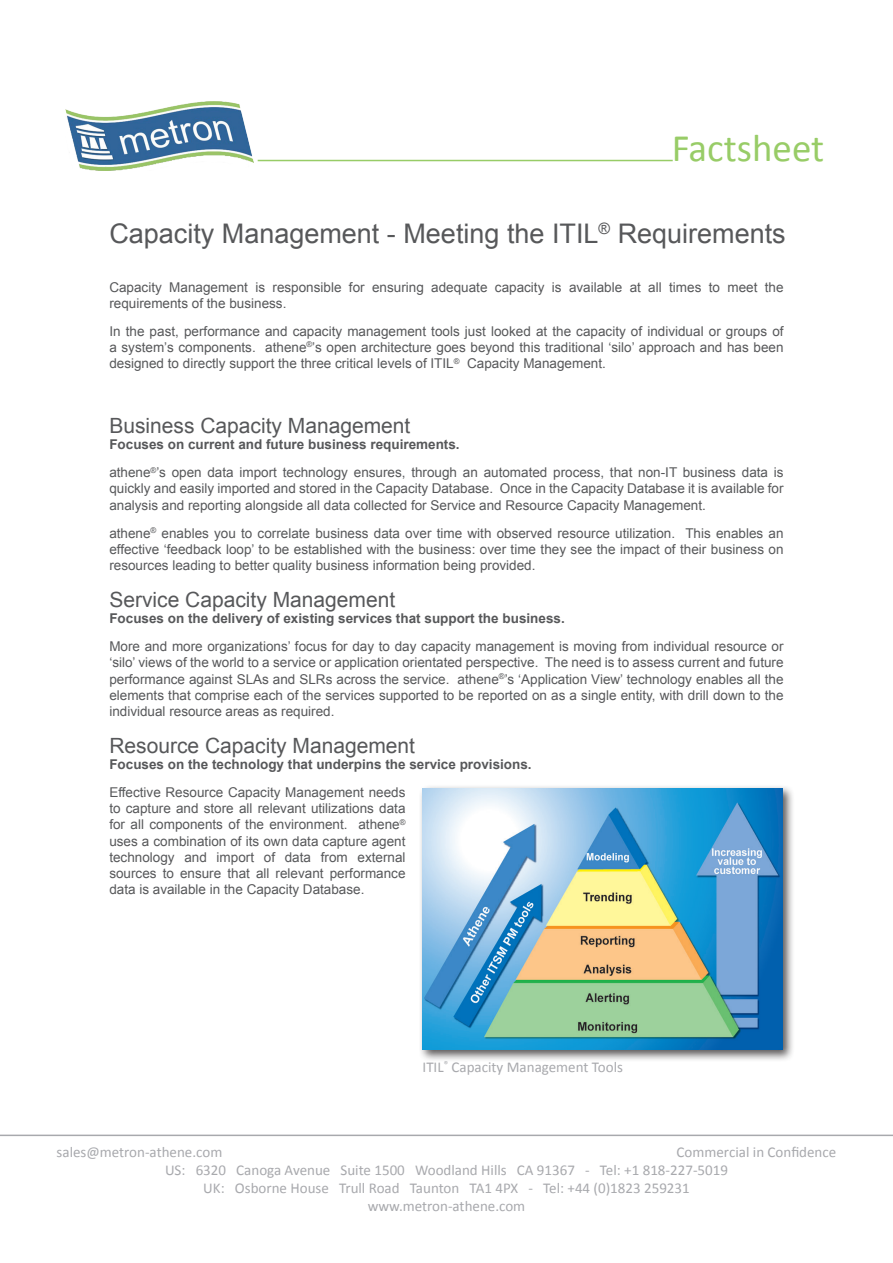
<style>
.page{position:relative;width:893px;height:1263px;background:#fff}
.page>*{position:absolute;margin:0;border:0;box-sizing:border-box;transform-origin:0 0}
.t1{font:39px "Calibri";color:#98cc67}
.t2{font:27px "Arial";color:#57585a}
.t3{font:21px "Arial";color:#57585a}
.t4{font:15px "Calibri";color:#a8a9ad}
.t5{font:13.5px/16.2px "Arial";color:#57585a;text-align:justify}
.t6{font:700 13.5px "Arial";color:#57585a}
.s1{font-weight:700}
</style>
<div class="page">
<hr style="left:0;top:1134px;width:893px;height:2px;background:#a8a9ad">
<hr style="left:258px;top:160px;width:415px;height:1px;background:#98cc67">
<img style="left:65px;top:102px;width:189px;height:69px">
<div style="left:419px;top:784px;width:375px;height:278px;background:#231f20;opacity:.75"></div>
<img style="left:423px;top:788px;width:359px;height:261px">
<h1 class="t1" style="left:672px;top:123px;width:154px">Factsheet</h1>
<h2 class="t2" style="left:109px;top:215px;width:678px">Capacity Management - Meeting the ITIL<sup>®</sup> Requirements</h2>
<p class="t5" style="left:109px;top:279px;width:676px">Capacity Management is responsible for ensuring adequate capacity is available at all times to meet the requirements of the business.</p>
<p class="t5" style="left:109px;top:323px;width:676px">In the past, performance and capacity management tools just looked at the capacity of individual or groups of a system’s components. athene<sup>®</sup>’s open architecture goes beyond this traditional ‘silo’ approach and has been designed to directly support the three critical levels of ITIL<sup>®</sup> Capacity Management.</p>
<h3 class="t3" style="left:109px;top:412px;width:303px">Business Capacity Management</h3>
<p class="t5" style="left:109px;top:431px;width:676px;line-height:27.9px"><span class="s1">Focuses on current and future business requirements.<br></span>athene<sup>®</sup>’s open data import technology ensures, through an automated process, that non-IT business data is</p>
<p class="t5" style="left:109px;top:481px;width:676px">quickly and easily imported and stored in the Capacity Database. Once in the Capacity Database it is available for analysis and reporting alongside all data collected for Service and Resource Capacity Management.</p>
<p class="t5" style="left:109px;top:525px;width:676px">athene<sup>®</sup> enables you to correlate business data over time with observed resource utilization. This enables an effective ‘feedback loop’ to be established with the business: over time they see the impact of their business on resources leading to better quality business information being provided.</p>
<h3 class="t3" style="left:109px;top:586px;width:287px">Service Capacity Management</h3>
<p class="t6" style="left:109px;top:609px;width:457px">Focuses on the delivery of existing services that support the business.</p>
<p class="t5" style="left:109px;top:638px;width:676px">More and more organizations’ focus for day to day capacity management is moving from individual resource or ‘silo’ views of the world to a service or application orientated perspective. The need is to assess current and future performance against SLAs and SLRs across the service. athene<sup>®</sup>’s ‘Application View’ technology enables all the elements that comprise each of the services supported to be reported on as a single entity, with drill down to the individual resource areas as required.</p>
<h3 class="t3" style="left:109px;top:732px;width:307px">Resource Capacity Management</h3>
<p class="t6" style="left:109px;top:755px;width:424px">Focuses on the technology that underpins the service provisions.</p>
<p class="t5" style="left:109px;top:784px;width:298px">Effective Resource Capacity Management needs to capture and store all relevant utilizations data for all components of the environment. athene<sup>® </sup>uses a combination of its own data capture agent technology and import of data from external sources to ensure that all relevant performance data is available in the Capacity Database.</p>
<p class="t4" style="left:423px;top:1058px;width:202px">ITIL<sup>®</sup> Capacity Management Tools</p>
<p class="t4" style="left:57px;top:1143px;width:167px">sales@metron-athene.com</p>
<p class="t4" style="left:677px;top:1143px;width:161px">Commercial in Confidence</p>
<p class="t4" style="left:165px;top:1161px;width:564px">US: 6320 Canoga Avenue Suite 1500 Woodland Hills CA 91367 - Tel: +1 818-227-5019</p>
<p class="t4" style="left:203px;top:1179px;width:488px">UK: Osborne House Trull Road Taunton TA1 4PX - Tel: +44 (0)1823 259231</p>
<p class="t4" style="left:368px;top:1197px;width:159px">www.metron-athene.com</p>
</div>
